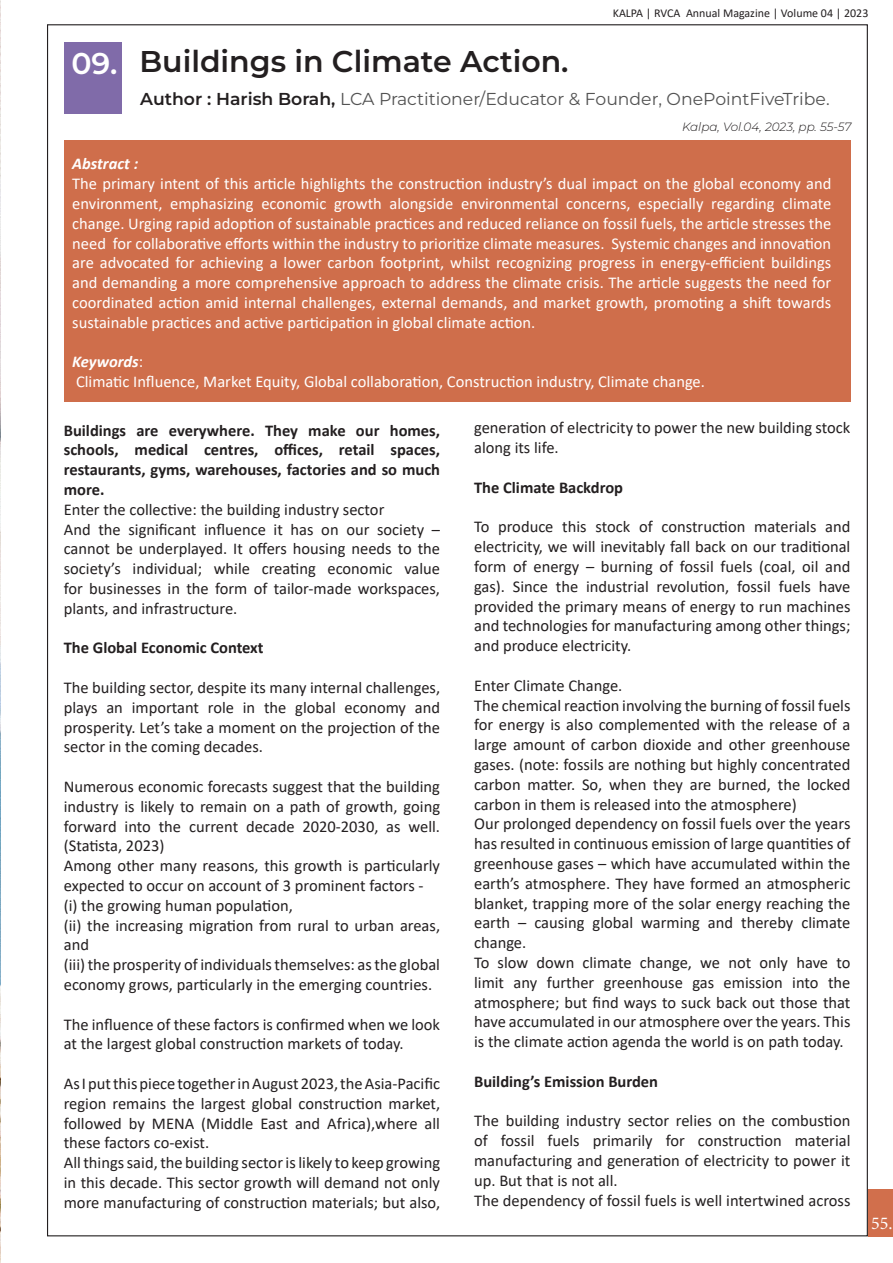
<style>
.page{position:relative;width:893px;height:1263px;background:#fff}
.page>*{position:absolute;margin:0;border:0;box-sizing:border-box;transform-origin:0 0}
.t1{font:600 30px "Montserrat";color:#231f20}
.t2{font:600 30px "Montserrat";color:#fff}
.t3{font:18px "Minion Pro";color:#fff}
.t4{font:17.25px "Montserrat";color:#535353}
.t5{font:16.5px/19.8px "Calibri";color:#231f20;text-align:justify}
.t6{font:16.5px/19.8px "Calibri";color:#fff;text-align:justify}
.t7{font:700 16.5px/19.8px "Calibri";color:#231f20;text-align:justify}
.t8{font:italic 700 16.5px "Calibri";color:#fff}
.t9{font:12px "Calibri";color:#231f20}
.t10{font:italic 300 12px "Montserrat";color:#231f20}
.s1{font-weight:600;color:#231f20}
.s2{font-weight:400;font-style:normal}
</style>
<div class="page">
<div style="left:868px;top:1189px;width:25px;height:47px;background:#d16f4c"></div>
<img style="left:0;top:0;width:1px;height:1263px">
<div style="left:64px;top:43px;width:58px;height:71px;background:#806ba9"></div>
<div style="left:64px;top:140px;width:786px;height:261px;background:#cf6e4b"></div>
<p class="t9" style="left:613px;top:5px;width:257px">KALPA | RVCA Annual Magazine | Volume 04 | 2023</p>
<p class="t2" style="left:71px;top:42px;width:47px">09.</p>
<p class="t1" style="left:139px;top:40px;width:431px">Buildings in Climate Action.</p>
<p class="t4" style="left:140px;top:87px;width:691px"><span class="s1">Author : Harish Borah,</span> LCA Practitioner/Educator &amp; Founder, OnePointFiveTribe.</p>
<p class="t10" style="left:682px;top:118px;width:171px">Kalpa, Vol.04, 2023, pp. 55-57</p>
<p class="t8" style="left:72px;top:152px;width:67px">Abstract :</p>
<p class="t6" style="left:72px;top:173px;width:760px">The primary intent of this article highlights the construction industry’s dual impact on the global economy and environment, emphasizing economic growth alongside environmental concerns, especially regarding climate change. Urging rapid adoption of sustainable practices and reduced reliance on fossil fuels, the article stresses the need for collaborative efforts within the industry to prioritize climate measures. Systemic changes and innovation are advocated for achieving a lower carbon footprint, whilst recognizing progress in energy-efficient buildings and demanding a more comprehensive approach to address the climate crisis. The article suggests the need for coordinated action amid internal challenges, external demands, and market growth, promoting a shift towards sustainable practices and active participation in global climate action.</p>
<p class="t8" style="left:72px;top:350px;width:72px">Keywords<span class="s2">:</span></p>
<p class="t6" style="left:76px;top:371px;width:630px">Climatic Influence, Market Equity, Global collaboration, Construction industry, Climate change.</p>
<p class="t7" style="left:64px;top:420px;width:378px">Buildings are everywhere. They make our homes, schools, medical centres, offices, retail spaces, restaurants, gyms, warehouses, factories and so much more.</p>
<p class="t5" style="left:64px;top:499px;width:322px">Enter the collective: the building industry sector</p>
<p class="t5" style="left:64px;top:519px;width:378px">And the significant influence it has on our society – cannot be underplayed. It offers housing needs to the society’s individual; while creating economic value for businesses in the form of tailor-made workspaces, plants, and infrastructure.</p>
<p class="t7" style="left:64px;top:638px;width:201px">The Global Economic Context</p>
<p class="t5" style="left:64px;top:677px;width:378px">The building sector, despite its many internal challenges, plays an important role in the global economy and prosperity. Let’s take a moment on the projection of the sector in the coming decades.</p>
<p class="t5" style="left:64px;top:776px;width:378px">Numerous economic forecasts suggest that the building industry is likely to remain on a path of growth, going forward into the current decade 2020-2030, as well. (Statista, 2023)</p>
<p class="t5" style="left:64px;top:855px;width:378px">Among other many reasons, this growth is particularly expected to occur on account of 3 prominent factors -</p>
<p class="t5" style="left:64px;top:895px;width:231px">(i) the growing human population,</p>
<p class="t5" style="left:64px;top:915px;width:378px">(ii) the increasing migration from rural to urban areas, and</p>
<p class="t5" style="left:64px;top:954px;width:378px">(iii) the prosperity of individuals themselves: as the global economy grows, particularly in the emerging countries.</p>
<p class="t5" style="left:64px;top:1014px;width:378px">The influence of these factors is confirmed when we look at the largest global construction markets of today.</p>
<p class="t5" style="left:64px;top:1073px;width:378px">As I put this piece together in August 2023, the Asia-Pacific region remains the largest global construction market, followed by MENA (Middle East and Africa),where all these factors co-exist.</p>
<p class="t5" style="left:64px;top:1152px;width:378px">All things said, the building sector is likely to keep growing in this decade. This sector growth will demand not only more manufacturing of construction materials; but also,</p>
<p class="t5" style="left:474px;top:418px;width:378px">generation of electricity to power the new building stock along its life.</p>
<p class="t7" style="left:474px;top:477px;width:150px">The Climate Backdrop</p>
<p class="t5" style="left:474px;top:517px;width:378px">To produce this stock of construction materials and electricity, we will inevitably fall back on our traditional form of energy – burning of fossil fuels (coal, oil and gas). Since the industrial revolution, fossil fuels have provided the primary means of energy to run machines and technologies for manufacturing among other things; and produce electricity.</p>
<p class="t5" style="left:474px;top:675px;width:150px">Enter Climate Change.</p>
<p class="t5" style="left:474px;top:695px;width:378px">The chemical reaction involving the burning of fossil fuels for energy is also complemented with the release of a large amount of carbon dioxide and other greenhouse gases. (note: fossils are nothing but highly concentrated carbon matter. So, when they are burned, the locked carbon in them is released into the atmosphere)</p>
<p class="t5" style="left:474px;top:814px;width:378px">Our prolonged dependency on fossil fuels over the years has resulted in continuous emission of large quantities of greenhouse gases – which have accumulated within the earth’s atmosphere. They have formed an atmospheric blanket, trapping more of the solar energy reaching the earth – causing global warming and thereby climate change.</p>
<p class="t5" style="left:474px;top:952px;width:378px">To slow down climate change, we not only have to limit any further greenhouse gas emission into the atmosphere; but find ways to suck back out those that have accumulated in our atmosphere over the years. This is the climate action agenda the world is on path today.</p>
<p class="t7" style="left:474px;top:1071px;width:185px">Building’s Emission Burden</p>
<p class="t5" style="left:474px;top:1111px;width:378px">The building industry sector relies on the combustion of fossil fuels primarily for construction material manufacturing and generation of electricity to power it up. But that is not all.</p>
<p class="t5" style="left:474px;top:1190px;width:378px">The dependency of fossil fuels is well intertwined across</p>
<p class="t3" style="left:871px;top:1211px;width:23px">55.</p>
</div>
